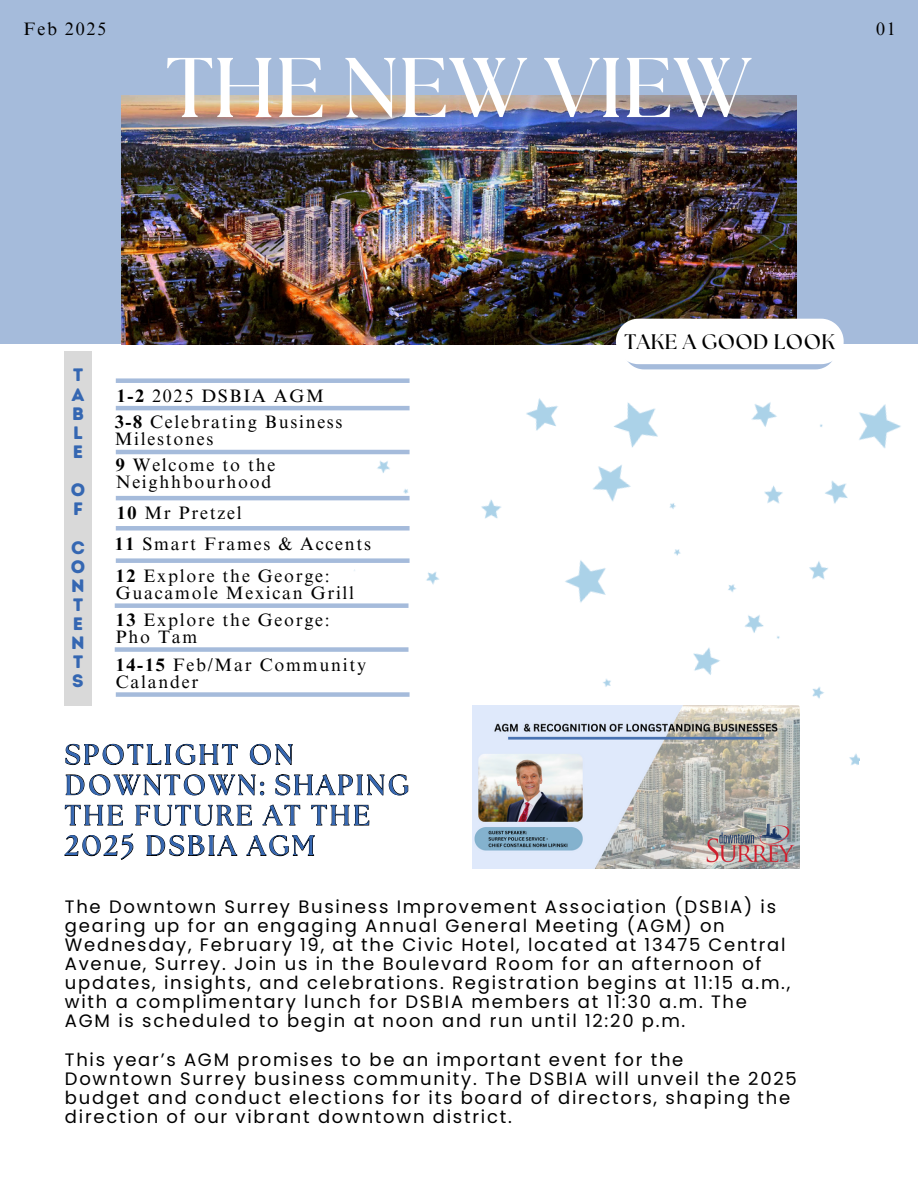
<style>
.page{position:relative;width:918px;height:1188px;background:#fff}
.page>*{position:absolute;margin:0;border:0;box-sizing:border-box;transform-origin:0 0}
.t1{font:700 84.45px "The Seasons";color:#fff}
.t2{font:700 28.2px/30.3px "The Seasons";letter-spacing:.095em;color:#3567b2}
.t3{font:700 21px "The Seasons";letter-spacing:.025em;color:#000}
.t4{font:18px/19.2px "Poppins";letter-spacing:.095em;color:#000}
.t5{font:18px/16.8px "Times NRMT Pro";letter-spacing:.095em;color:#000}
.t6{font:18px/19.2px "Intro Rust Base";color:#3567b2;text-align:justify}
.s1{font-weight:700}
</style>
<div class="page">
<img style="left:321px;top:344px;width:580px;height:421px">
<div style="left:0;top:0;width:918px;height:344px;background:#a5bbdb"></div>
<img style="left:121px;top:96px;width:675px;height:248px">
<svg style="left:616px;top:319px;width:228px;height:50px"></svg>
<hr style="left:116px;top:406px;width:294px;height:4px;background:#a5bbdb">
<hr style="left:116px;top:450px;width:294px;height:4px;background:#a5bbdb">
<hr style="left:116px;top:496px;width:294px;height:4px;background:#a5bbdb">
<div style="left:116px;top:526px;width:294px;height:5px;background:#a5bbdb"></div>
<div style="left:116px;top:558px;width:294px;height:5px;background:#a5bbdb"></div>
<div style="left:115px;top:603px;width:294px;height:5px;background:#a5bbdb"></div>
<div style="left:115px;top:647px;width:294px;height:5px;background:#a5bbdb"></div>
<div style="left:116px;top:692px;width:294px;height:5px;background:#a5bbdb"></div>
<div style="left:116px;top:378px;width:294px;height:5px;background:#a5bbdb"></div>
<div style="left:64px;top:351px;width:27px;height:355px;background:#d9d9d9"></div>
<img style="left:472px;top:706px;width:328px;height:163px">
<svg style="left:65px;top:743px;width:228px;height:23px"></svg>
<svg style="left:65px;top:774px;width:344px;height:22px"></svg>
<svg style="left:64px;top:804px;width:306px;height:22px"></svg>
<svg style="left:64px;top:833px;width:251px;height:27px"></svg>
<p class="t5" style="left:24px;top:23px;width:84px">Feb 2025</p>
<p class="t5" style="left:876px;top:23px;width:21px">01</p>
<p class="t1" style="left:166px;top:49px;width:587px">THE NEW VIEW</p>
<p class="t6" style="left:72px;top:366px;width:15px">T A B L E</p>
<p class="t6" style="left:71px;top:480px;width:16px">O<br>F</p>
<p class="t6" style="left:71px;top:538px;width:15px">C</p>
<p class="t6" style="left:71px;top:557px;width:16px">O<br>N</p>
<p class="t6" style="left:71px;top:595px;width:15px">T E N T S</p>
<h3 class="t5" style="left:117px;top:390px;width:209px"><span class="s1">1-2</span> 2025 DSBIA AGM</h3>
<p class="t5" style="left:115px;top:416px;width:229px"><span class="s1">3-8</span> Celebrating Business<br>Milestones</p>
<h4 class="t5" style="left:116px;top:459px;width:161px"><span class="s1">9</span> Welcome to the<br>Neighhbourhood</h4>
<h4 class="t5" style="left:117px;top:507px;width:127px"><span class="s1">10</span> Mr Pretzel</h4>
<h4 class="t5" style="left:115px;top:538px;width:258px"><span class="s1">11</span> Smart Frames &amp; Accents</h4>
<p class="t5" style="left:116px;top:570px;width:215px"><span class="s1">12</span> Explore the George:</p>
<h4 class="t5" style="left:116px;top:587px;width:240px">Guacamole Mexican Grill</h4>
<p class="t5" style="left:116px;top:614px;width:215px"><span class="s1">13</span> Explore the George:</p>
<p class="t5" style="left:116px;top:630px;width:83px">Pho Tam</p>
<p class="t5" style="left:116px;top:659px;width:252px"><span class="s1">14-15</span> Feb/Mar Community</p>
<h1 class="t5" style="left:116px;top:675px;width:84px">Calander</h1>
<p class="t3" style="left:625px;top:332px;width:212px">TAKE A GOOD LOOK</p>
<p class="t2" style="left:65px;top:741px;width:346px">SPOTLIGHT ON<br>DOWNTOWN: SHAPING<br>THE FUTURE AT THE<br>2025 DSBIA AGM</p>
<p class="t4" style="left:65px;top:897px;width:727px">The Downtown Surrey Business Improvement Association (DSBIA) is gearing up for an engaging Annual General Meeting (AGM) on Wednesday, February 19, at the Civic Hotel, located at 13475 Central Avenue, Surrey. Join us in the Boulevard Room for an afternoon of updates, insights, and celebrations. Registration begins at 11:15 a.m., with a complimentary lunch for DSBIA members at 11:30 a.m. The AGM is scheduled to begin at noon and run until 12:20 p.m.</p>
<p class="t4" style="left:65px;top:1050px;width:733px">This year’s AGM promises to be an important event for the<br>Downtown Surrey business community. The DSBIA will unveil the 2025 budget and conduct elections for its board of directors, shaping the direction of our vibrant downtown district.</p>
</div>
